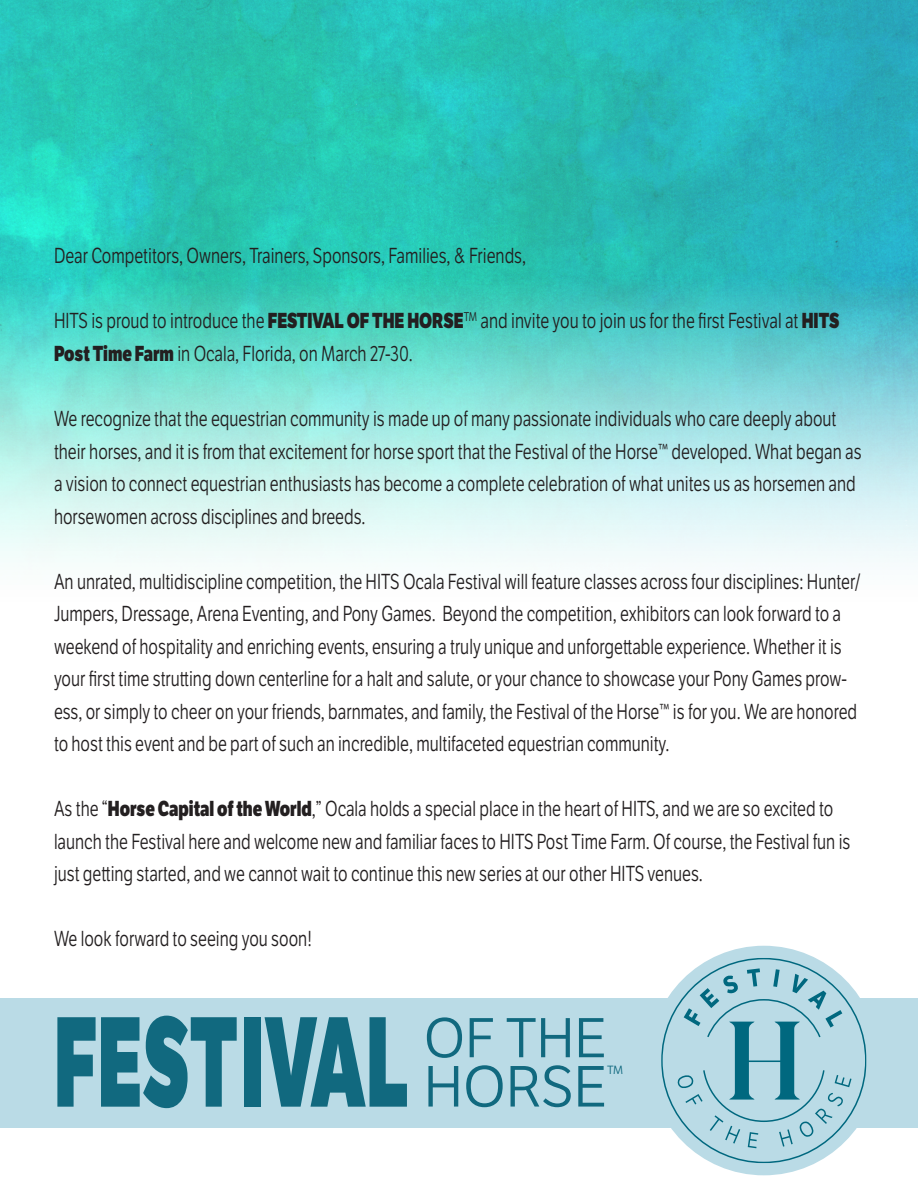
<style>
.page{position:relative;width:918px;height:1188px;background:#fff}
.page>*{position:absolute;margin:0;border:0;box-sizing:border-box;transform-origin:0 0}
.t1{font:124.2px "LFT Etica XB";letter-spacing:.01em;color:#11697f;scale:.6 1}
.t2{font:56.25px "LFT Etica Bk";color:#11697f}
.t3{font:54.3px "LFT Etica Bk";color:#11697f}
.t4{font:21px/32.5px "LFT Etica Bk";color:#231f20;scale:.78 1}
.t5{font:11.55px "LFT Etica Bk";color:#11697f}
.s1{font-family:"LFT Etica XB"}
</style>
<div class="page">
<div style="left:0;top:998px;width:918px;height:130px;background:#badbe6"></div>
<div style="left:649px;top:946px;width:230px;height:229px;background:#badbe6;border-radius:50%"></div>
<svg style="left:661px;top:958px;width:206px;height:205px"></svg>
<img style="left:0;top:0;width:918px;height:562px">
<p class="t4" style="left:54px;top:240px;width:607px">Dear Competitors, Owners, Trainers, Sponsors, Families, &amp; Friends,</p>
<p class="t4" style="left:54px;top:305px;width:1009px">HITS is proud to introduce the <span class="s1">FESTIVAL OF THE HORSE</span><sup>TM</sup> and invite you to join us for the first Festival at <span class="s1">HITS<br>Post Time Farm</span> in Ocala, Florida, on March 27-30.</p>
<p class="t4" style="left:54px;top:403px;width:1037px">We recognize that the equestrian community is made up of many passionate individuals who care deeply about their horses, and it is from that excitement for horse sport that the Festival of the Horse™ developed. What began as a vision to connect equestrian enthusiasts has become a complete celebration of what unites us as horsemen and horsewomen across disciplines and breeds.</p>
<p class="t4" style="left:54px;top:566px;width:1036px">An unrated, multidiscipline competition, the HITS Ocala Festival will feature classes across four disciplines: Hunter/ Jumpers, Dressage, Arena Eventing, and Pony Games. Beyond the competition, exhibitors can look forward to a weekend of hospitality and enriching events, ensuring a truly unique and unforgettable experience. Whether it is your first time strutting down centerline for a halt and salute, or your chance to showcase your Pony Games prow&shy;ess, or simply to cheer on your friends, barnmates, and family, the Festival of the Horse™ is for you. We are honored to host this event and be part of such an incredible, multifaceted equestrian community.</p>
<p class="t4" style="left:54px;top:793px;width:1023px">As the “<span class="s1">Horse Capital of the World</span>,” Ocala holds a special place in the heart of HITS, and we are so excited to launch the Festival here and welcome new and familiar faces to HITS Post Time Farm. Of course, the Festival fun is just getting started, and we cannot wait to continue this new series at our other HITS venues.</p>
<p class="t4" style="left:54px;top:923px;width:333px">We look forward to seeing you soon!</p>
<h1 class="t1" style="left:54px;top:984px;width:592px">FESTIVAL</h1>
<h3 class="t3" style="left:424px;top:1007px;width:184px">OF THE</h3>
<h2 class="t2" style="left:424px;top:1054px;width:185px">HORSE</h2>
<p class="t5" style="left:607px;top:1063px;width:18px">TM</p>
</div>
